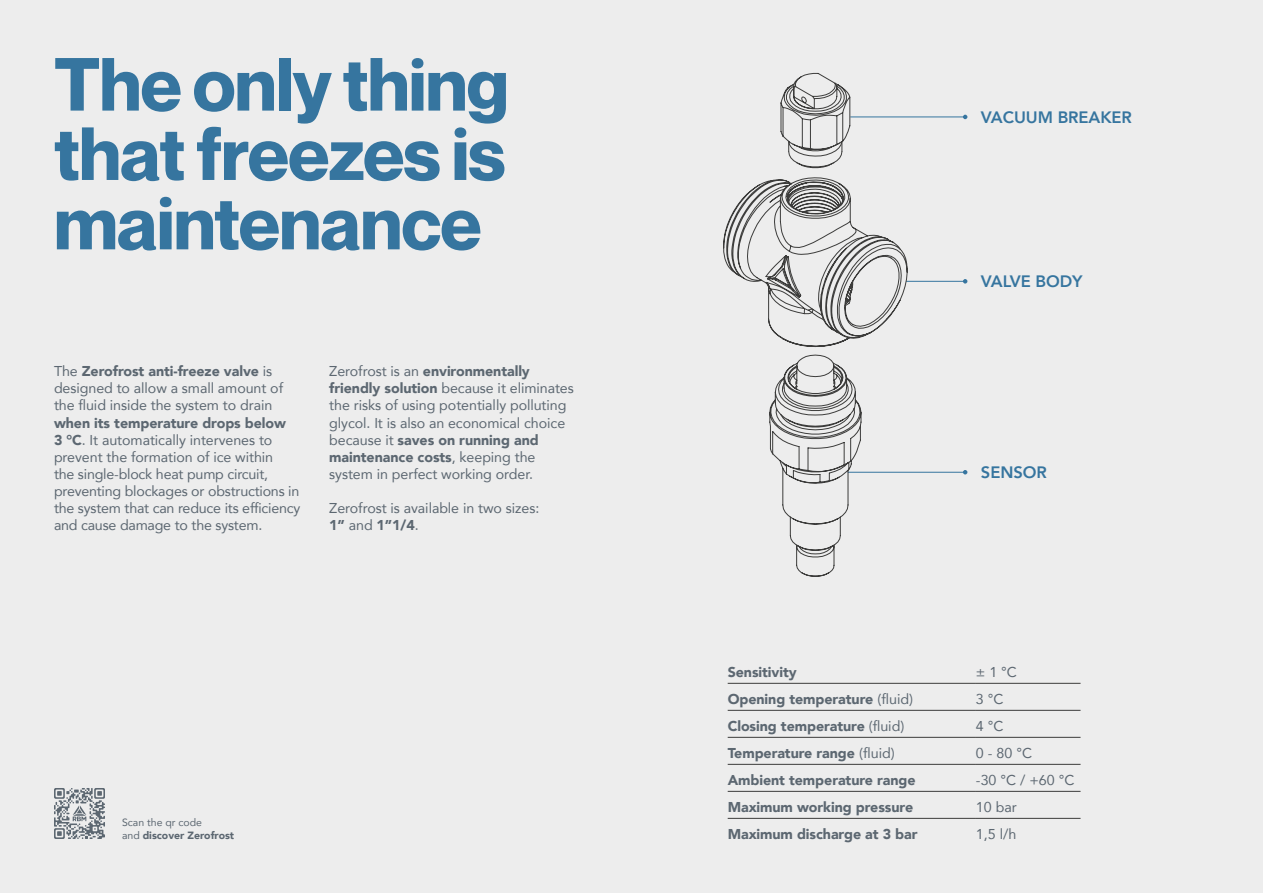
<style>
.page{position:relative;width:1263px;height:893px;background:#ededed}
.page>*{position:absolute;margin:0;border:0;box-sizing:border-box;transform-origin:0 0}
.t1{font:700 73.5px/69.3px "Neue Montreal";letter-spacing:-.01em;color:#36759f;text-align:justify}
.t2{font:800 16.5px "Avenir";letter-spacing:-.005em;color:#36759f}
.t3{font:14.25px/17.1px "Avenir";letter-spacing:-.005em;color:#5c6771}
.t4{font:900 14.25px "Avenir";letter-spacing:-.005em;color:#5c6771}
.t5{font:900 10.5px/12.6px "Avenir";color:#5c6771}
.s1{font-weight:900}
.s2{font-weight:400}
</style>
<div class="page">
<hr style="left:850px;top:117px;width:115px;height:1px;background:#36759f">
<svg style="left:963px;top:115px;width:4px;height:4px"></svg>
<hr style="left:906px;top:281px;width:59px;height:1px;background:#36759f">
<svg style="left:963px;top:279px;width:4px;height:5px"></svg>
<hr style="left:848px;top:472px;width:117px;height:1px;background:#36759f">
<svg style="left:963px;top:470px;width:4px;height:4px"></svg>
<svg style="left:723px;top:116px;width:185px;height:221px"></svg>
<svg style="left:769px;top:73px;width:93px;height:504px"></svg>
<hr style="left:728px;top:683px;width:248px;height:1px;background:#3c3c3b">
<hr style="left:976px;top:683px;width:104px;height:1px;background:#3c3c3b">
<hr style="left:728px;top:710px;width:248px;height:1px;background:#3c3c3b">
<hr style="left:976px;top:710px;width:104px;height:1px;background:#3c3c3b">
<hr style="left:728px;top:737px;width:248px;height:1px;background:#3c3c3b">
<hr style="left:976px;top:737px;width:104px;height:1px;background:#3c3c3b">
<hr style="left:728px;top:764px;width:248px;height:1px;background:#3c3c3b">
<hr style="left:976px;top:764px;width:104px;height:1px;background:#3c3c3b">
<hr style="left:728px;top:791px;width:248px;height:1px;background:#3c3c3b">
<hr style="left:976px;top:791px;width:104px;height:1px;background:#3c3c3b">
<hr style="left:728px;top:818px;width:248px;height:1px;background:#3c3c3b">
<hr style="left:976px;top:818px;width:104px;height:1px;background:#3c3c3b">
<svg style="left:54px;top:788px;width:51px;height:51px"></svg>
<h1 class="t1" style="left:54px;top:50px;width:456px">The only thing that freezes is maintenance</h1>
<p class="t3" style="left:54px;top:362px;width:231px">The <span class="s1">Zerofrost anti-freeze valve</span> is designed to allow a small amount of the fluid inside the system to drain</p>
<p class="t3" style="left:54px;top:414px;width:248px"><span class="s1">when its temperature drops below<br>3 °C</span>. It automatically intervenes to prevent the formation of ice within<br>the single-block heat pump circuit, preventing blockages or obstructions in the system that can reduce its efficiency and cause damage to the system.</p>
<p class="t3" style="left:329px;top:362px;width:246px">Zerofrost is an <span class="s1">environmentally friendly solution</span> because it eliminates the risks of using potentially polluting glycol. It is also an economical choice because it <span class="s1">saves on running and maintenance costs</span>, keeping the system in perfect working order.</p>
<p class="t3" style="left:329px;top:499px;width:212px">Zerofrost is available in two sizes:<br><span class="s1">1”</span> and <span class="s1">1”1/4</span>.</p>
<p class="t5" style="left:122px;top:816px;width:114px"><span class="s2">Scan the qr code<br>and</span> discover Zerofrost</p>
<p class="t2" style="left:981px;top:105px;width:153px">VACUUM BREAKER</p>
<p class="t2" style="left:981px;top:268px;width:103px">VALVE BODY</p>
<p class="t2" style="left:981px;top:459px;width:67px">SENSOR</p>
<p class="t4" style="left:728px;top:660px;width:70px">Sensitivity</p>
<p class="t3" style="left:976px;top:663px;width:43px">± 1 °C</p>
<p class="t4" style="left:728px;top:687px;width:187px">Opening temperature <span class="s2">(fluid)</span></p>
<p class="t3" style="left:976px;top:690px;width:29px">3 °C</p>
<p class="t4" style="left:728px;top:714px;width:178px">Closing temperature <span class="s2">(fluid)</span></p>
<p class="t3" style="left:976px;top:717px;width:29px">4 °C</p>
<p class="t4" style="left:728px;top:741px;width:169px">Temperature range <span class="s2">(fluid)</span></p>
<p class="t3" style="left:976px;top:744px;width:58px">0 - 80 °C</p>
<p class="t4" style="left:728px;top:768px;width:190px">Ambient temperature range</p>
<p class="t3" style="left:976px;top:771px;width:100px">-30 °C / +60 °C</p>
<p class="t4" style="left:728px;top:795px;width:187px">Maximum working pressure</p>
<p class="t3" style="left:976px;top:798px;width:42px">10 bar</p>
<p class="t4" style="left:728px;top:822px;width:191px">Maximum discharge at 3 bar</p>
<p class="t3" style="left:976px;top:825px;width:42px">1,5 l/h</p>
</div>
